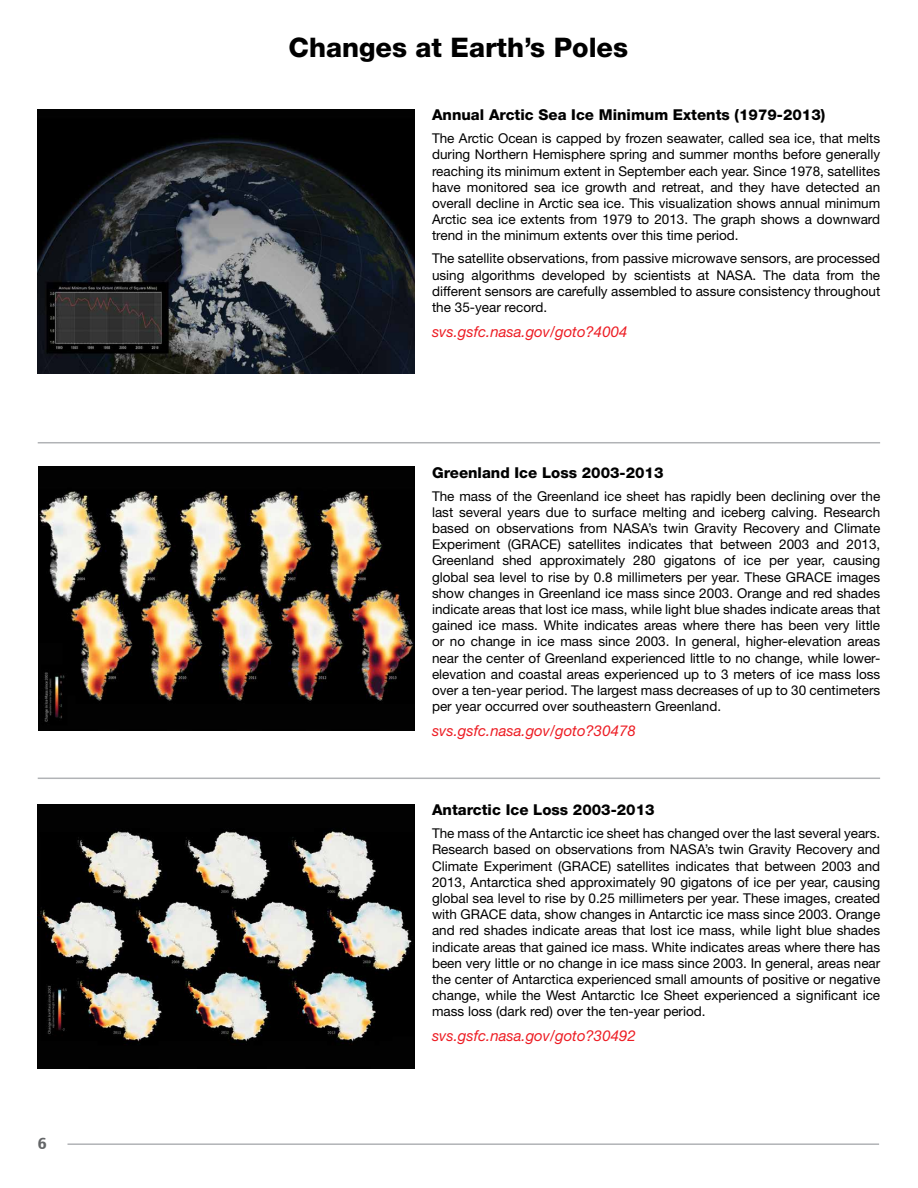
<style>
.page{position:relative;width:918px;height:1188px;background:#fff}
.page>*{position:absolute;margin:0;border:0;box-sizing:border-box;transform-origin:0 0}
.titles{font:800 27px "Helvetica Neue LT Std";color:#000}
.Subtitle{font:800 15px "Helvetica Neue LT Std";color:#000}
.WebLink{font:italic 15px "Helvetica Neue LT Std";color:#ed1d24}
.t1{font:15px "Charcoal CY";color:#636567}
.Body_Copy{font:13.5px/16.2px "Helvetica Neue LT Std";color:#000;text-align:justify}
</style>
<div class="page">
<hr style="left:68px;top:1143px;width:811px;height:2px;background:#b1b3b6">
<img style="left:38px;top:110px;width:376px;height:263px">
<hr style="left:38px;top:442px;width:842px;height:1px;background:#b1b3b6">
<img style="left:38px;top:467px;width:377px;height:263px">
<hr style="left:38px;top:778px;width:842px;height:1px;background:#b1b3b6">
<img style="left:38px;top:805px;width:376px;height:263px">
<p class="t1" style="left:38px;top:1134px;width:11px">6</p>
<p class="titles" style="left:289px;top:31px;width:341px">Changes at Earth’s Poles</p>
<p class="Subtitle" style="left:432px;top:106px;width:395px">Annual Arctic Sea Ice Minimum Extents (1979-2013)</p>
<p class="Body_Copy" style="left:432px;top:130px;width:450px">The Arctic Ocean is capped by frozen seawater, called sea ice, that melts during Northern Hemisphere spring and summer months before generally reaching its minimum extent in September each year. Since 1978, satellites have monitored sea ice growth and retreat, and they have detected an overall decline in Arctic sea ice. This visualization shows annual minimum Arctic sea ice extents from 1979 to 2013. The graph shows a downward trend in the minimum extents over this time period.</p>
<p class="Body_Copy" style="left:432px;top:250px;width:450px">The satellite observations, from passive microwave sensors, are processed using algorithms developed by scientists at NASA. The data from the different sensors are carefully assembled to assure consistency throughout the 35-year record.</p>
<p class="WebLink" style="left:432px;top:322px;width:197px">svs.gsfc.nasa.gov/goto?4004</p>
<p class="Subtitle" style="left:432px;top:463px;width:233px">Greenland Ice Loss 2003-2013</p>
<p class="Body_Copy" style="left:432px;top:488px;width:450px">The mass of the Greenland ice sheet has rapidly been declining over the last several years due to surface melting and iceberg calving. Research based on observations from NASA’s twin Gravity Recovery and Climate Experiment (GRACE) satellites indicates that between 2003 and 2013, Greenland shed approximately 280 gigatons of ice per year, causing global sea level to rise by 0.8 millimeters per year. These GRACE images show changes in Greenland ice mass since 2003. Orange and red shades indicate areas that lost ice mass, while light blue shades indicate areas that gained ice mass. White indicates areas where there has been very little or no change in ice mass since 2003. In general, higher-elevation areas near the center of Greenland experienced little to no change, while lower&shy;elevation and coastal areas experienced up to 3 meters of ice mass loss over a ten-year period. The largest mass decreases of up to 30 centimeters per year occurred over southeastern Greenland.</p>
<p class="WebLink" style="left:432px;top:722px;width:205px">svs.gsfc.nasa.gov/goto?30478</p>
<p class="Subtitle" style="left:432px;top:801px;width:224px">Antarctic Ice Loss 2003-2013</p>
<p class="Body_Copy" style="left:432px;top:825px;width:450px">The mass of the Antarctic ice sheet has changed over the last several years.<br>Research based on observations from NASA’s twin Gravity Recovery and Climate Experiment (GRACE) satellites indicates that between 2003 and 2013, Antarctica shed approximately 90 gigatons of ice per year, causing global sea level to rise by 0.25 millimeters per year. These images, created with GRACE data, show changes in Antarctic ice mass since 2003. Orange and red shades indicate areas that lost ice mass, while light blue shades indicate areas that gained ice mass. White indicates areas where there has been very little or no change in ice mass since 2003. In general, areas near the center of Antarctica experienced small amounts of positive or negative change, while the West Antarctic Ice Sheet experienced a significant ice mass loss (dark red) over the ten-year period.</p>
<p class="WebLink" style="left:432px;top:1027px;width:205px">svs.gsfc.nasa.gov/goto?30492</p>
</div>
